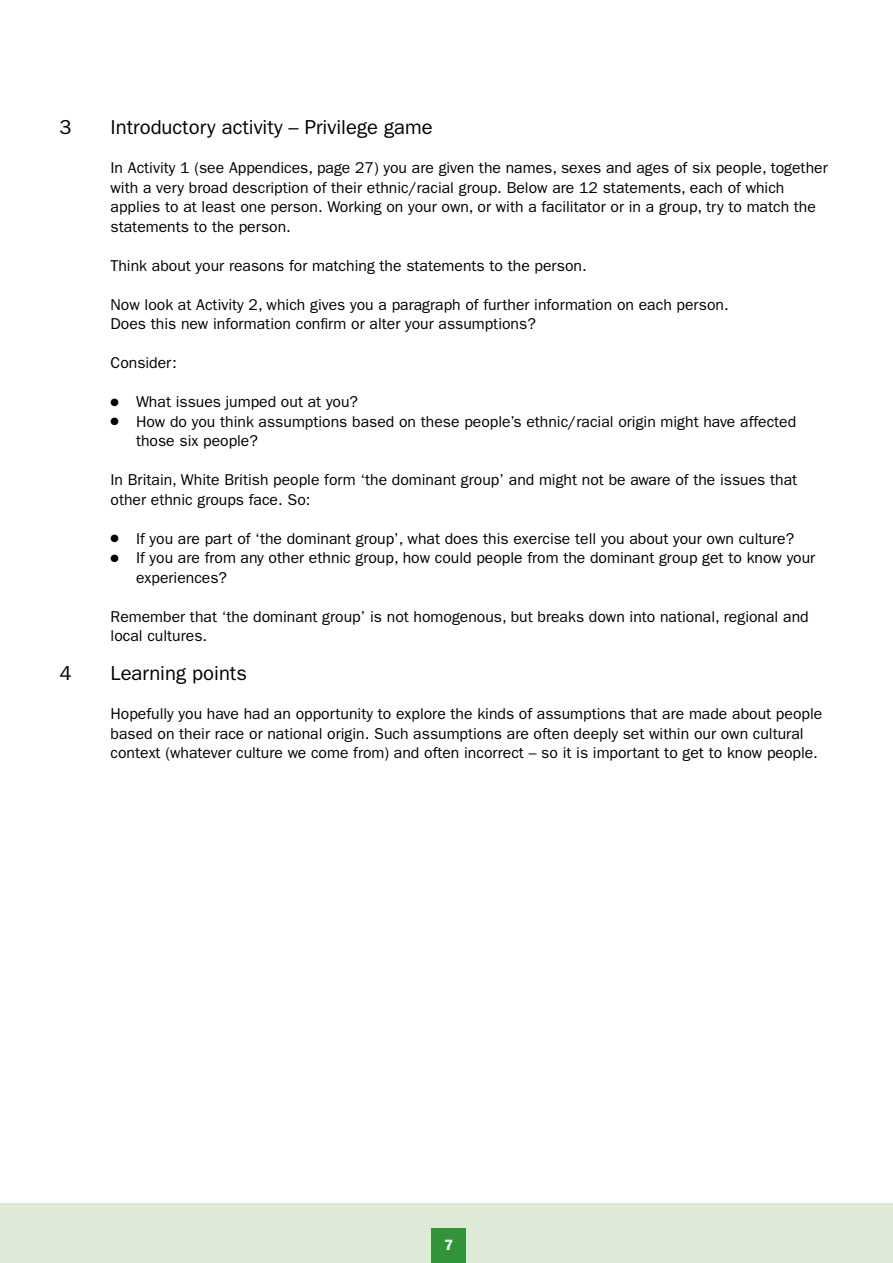
<style>
.page{position:relative;width:893px;height:1263px;background:#fff}
.page>*{position:absolute;margin:0;border:0;box-sizing:border-box;transform-origin:0 0}
.t1{font:20.25px "Franklin Gothic";color:#000}
.t2{font:15.75px/19.5px "Franklin Gothic";color:#000}
.t3{font:600 15px "Franklin Gothic";color:#fff}
</style>
<div class="page">
<div style="left:0;top:1203px;width:893px;height:60px;background:#dfe9d7"></div>
<div style="left:432px;top:1229px;width:34px;height:34px;background:#309538"></div>
<p class="t1" style="left:60px;top:116px;width:14px">3</p>
<p class="t1" style="left:111px;top:116px;width:324px">Introductory activity – Privilege game</p>
<p class="t2" style="left:111px;top:158px;width:719px">In Activity 1 (see Appendices, page 27) you are given the names, sexes and ages of six people, together with a very broad description of their ethnic/racial group. Below are 12 statements, each of which applies to at least one person. Working on your own, or with a facilitator or in a group, try to match the statements to the person.</p>
<p class="t2" style="left:111px;top:256px;width:478px">Think about your reasons for matching the statements to the person.</p>
<p class="t2" style="left:111px;top:295px;width:620px">Now look at Activity 2, which gives you a paragraph of further information on each person.<br>Does this new information confirm or alter your assumptions?</p>
<p class="t2" style="left:111px;top:353px;width:68px">Consider:</p>
<p class="t2" style="left:111px;top:392px;width:249px">● What issues jumped out at you?</p>
<p class="t2" style="left:136px;top:412px;width:662px;text-indent:-26px">● How do you think assumptions based on these people’s ethnic/racial origin might have affected those six people?</p>
<p class="t2" style="left:111px;top:470px;width:688px">In Britain, White British people form ‘the dominant group’ and might not be aware of the issues that other ethnic groups face. So:</p>
<p class="t2" style="left:111px;top:529px;width:685px">● If you are part of ‘the dominant group’, what does this exercise tell you about your own culture?</p>
<p class="t2" style="left:136px;top:548px;width:681px;text-indent:-26px">● If you are from any other ethnic group, how could people from the dominant group get to know your experiences?</p>
<p class="t2" style="left:111px;top:607px;width:700px">Remember that ‘the dominant group’ is not homogenous, but breaks down into national, regional and local cultures.</p>
<p class="t1" style="left:60px;top:662px;width:14px">4</p>
<p class="t1" style="left:111px;top:662px;width:138px">Learning points</p>
<p class="t2" style="left:111px;top:704px;width:713px">Hopefully you have had an opportunity to explore the kinds of assumptions that are made about people based on their race or national origin. Such assumptions are often deeply set within our own cultural context (whatever culture we come from) and often incorrect – so it is important to get to know people.</p>
<p class="t3" style="left:444px;top:1236px;width:10px">7</p>
</div>
